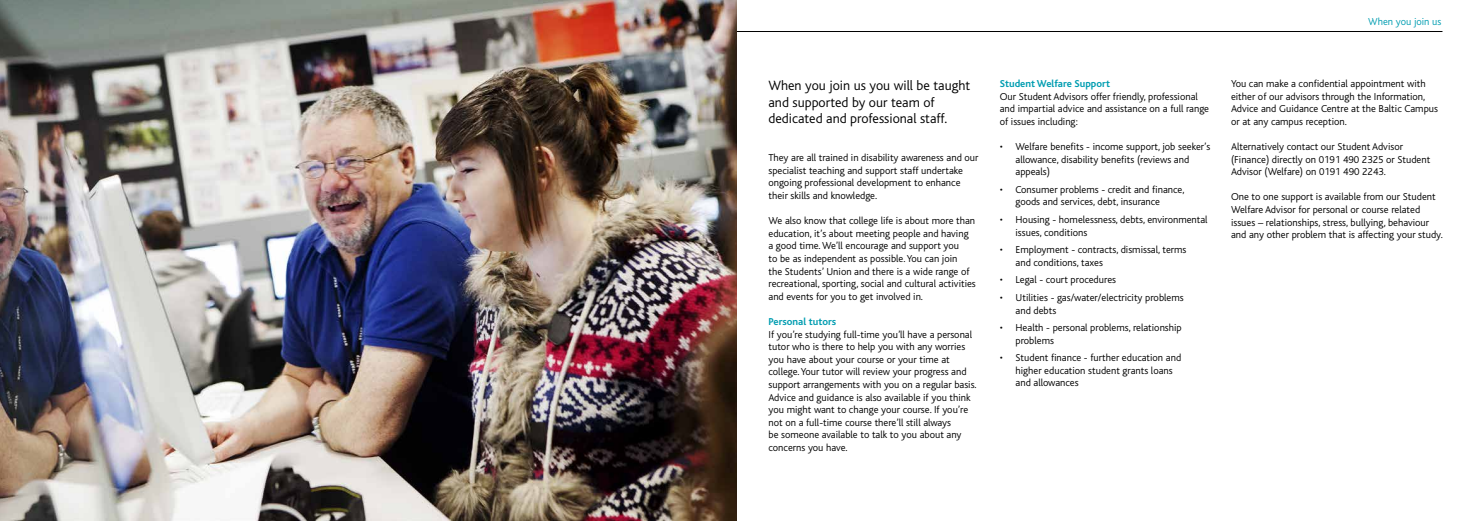
<style>
.page{position:relative;width:1474px;height:521px;background:#fff}
.page>*{position:absolute;margin:0;border:0;box-sizing:border-box;transform-origin:0 0}
.t1{font:300 14px/16.8px "Bliss";color:#000}
.t2{font:300 10.5px/12.6px "Bliss";color:#000}
.t3{font:700 10.5px "Bliss";color:#009db1}
.t4{font:300 10.5px "Bliss";color:#009db1}
</style>
<div class="page">
<hr style="left:32px;top:31px;width:1410px;height:1px;background:#000">
<img style="left:0;top:0;width:737px;height:521px">
<h1 class="t1" style="left:768px;top:77px;width:203px">When you join us you will be taught and supported by our team of dedicated and professional staff.</h1>
<p class="t2" style="left:768px;top:152px;width:211px">They are all trained in disability awareness and our specialist teaching and support staff undertake ongoing professional development to enhance their skills and knowledge.</p>
<p class="t2" style="left:768px;top:215px;width:209px">We also know that college life is about more than education, it’s about meeting people and having a good time. We’ll encourage and support you<br>to be as independent as possible. You can join<br>the Students’ Union and there is a wide range of recreational, sporting, social and cultural activities and events for you to get involved in.</p>
<p class="t3" style="left:768px;top:316px;width:69px">Personal tutors</p>
<p class="t2" style="left:768px;top:328px;width:210px">If you’re studying full-time you’ll have a personal tutor who is there to help you with any worries you have about your course or your time at college. Your tutor will review your progress and support arrangements with you on a regular basis.<br>Advice and guidance is also available if you think you might want to change your course. If you’re not on a full-time course there’ll still always<br>be someone available to talk to you about any concerns you have.</p>
<p class="t3" style="left:999px;top:78px;width:112px">Student Welfare Support</p>
<p class="t2" style="left:999px;top:90px;width:211px">Our Student Advisors offer friendly, professional and impartial advice and assistance on a full range of issues including:</p>
<p class="t2" style="left:1015px;top:141px;width:196px;text-indent:-16px">• Welfare benefits - income support, job seeker’s allowance, disability benefits (reviews and appeals)</p>
<p class="t2" style="left:1015px;top:183px;width:170px;text-indent:-16px">• Consumer problems - credit and finance, goods and services, debt, insurance</p>
<p class="t2" style="left:1015px;top:213px;width:194px;text-indent:-16px">• Housing - homelessness, debts, environmental issues, conditions</p>
<p class="t2" style="left:1015px;top:244px;width:172px;text-indent:-16px">• Employment - contracts, dismissal, terms and conditions, taxes</p>
<p class="t2" style="left:999px;top:274px;width:118px">• Legal - court procedures</p>
<p class="t2" style="left:1015px;top:291px;width:170px;text-indent:-16px">• Utilities - gas/water/electricity problems and debts</p>
<p class="t2" style="left:1015px;top:321px;width:168px;text-indent:-16px">• Health - personal problems, relationship problems</p>
<p class="t2" style="left:1015px;top:352px;width:167px;text-indent:-16px">• Student finance - further education and higher education student grants loans and allowances</p>
<p class="t4" style="left:1368px;top:16px;width:75px">When you join us</p>
<p class="t2" style="left:1230px;top:78px;width:208px">You can make a confidential appointment with either of our advisors through the Information, Advice and Guidance Centre at the Baltic Campus or at any campus reception.</p>
<p class="t2" style="left:1230px;top:141px;width:201px">Alternatively contact our Student Advisor (Finance) directly on 0191 490 2325 or Student<br>Advisor (Welfare) on 0191 490 2243.</p>
<p class="t2" style="left:1230px;top:191px;width:213px">One to one support is available from our Student Welfare Advisor for personal or course related issues – relationships, stress, bullying, behaviour and any other problem that is affecting your study.</p>
</div>
